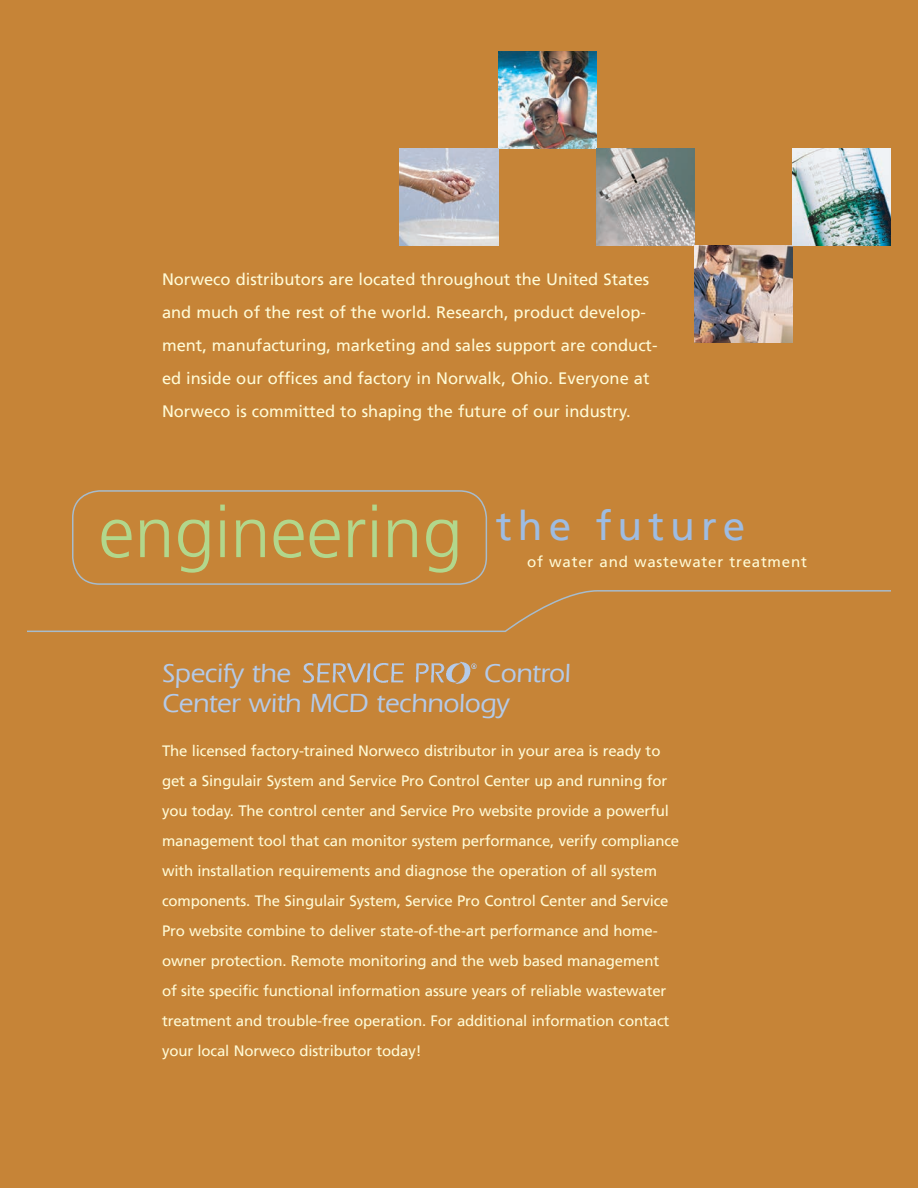
<style>
.page{position:relative;width:918px;height:1188px;background:#c68437}
.page>*{position:absolute;margin:0;border:0;box-sizing:border-box;transform-origin:0 0}
.t1{font:300 72px "Frutiger LT";color:#b2d78c}
.t2{font:40.5px "Frutiger LT";letter-spacing:.15em;color:#9ebce2}
.t3{font:500 27px/30px "Itc Eras";letter-spacing:-.01em;color:#b4cae8}
.t4{font:16.5px/33px "Frutiger LT";color:#fffbd6}
.t5{font:15.15px "Frutiger LT";letter-spacing:.05em;color:#fffbd6}
.specify{font:15px/30px "Frutiger LT";letter-spacing:-.01em;color:#fffbd6}
</style>
<div class="page">
<img style="left:498px;top:51px;width:98px;height:98px">
<img style="left:400px;top:148px;width:98px;height:98px">
<img style="left:596px;top:149px;width:99px;height:97px">
<img style="left:695px;top:246px;width:98px;height:97px">
<img style="left:793px;top:149px;width:98px;height:97px">
<div style="left:72px;top:490px;width:415px;height:95px;border:2px solid #a7bccd;border-radius:27px"></div>
<svg style="left:27px;top:590px;width:864px;height:43px"></svg>
<img style="left:303px;top:661px;width:174px;height:23px">
<p class="t4" style="left:162px;top:263px;width:497px">Norweco distributors are located throughout the United States and much of the rest of the world. Research, product develop&shy;ment, manufacturing, marketing and sales support are conduct&shy;ed inside our offices and factory in Norwalk, Ohio. Everyone at Norweco is committed to shaping the future of our industry.</p>
<p class="t1" style="left:99px;top:492px;width:366px">engineering</p>
<p class="t2" style="left:496px;top:502px;width:251px">the future</p>
<p class="t5" style="left:527px;top:553px;width:281px">of water and wastewater treatment</p>
<p class="t3" style="left:162px;top:659px;width:130px">Specify the</p>
<p class="t3" style="left:162px;top:659px;width:410px;text-indent:322px">Control<br>Center with MCD technology</p>
<p class="specify" style="left:162px;top:736px;width:519px">The licensed factory-trained Norweco distributor in your area is ready to get a Singulair System and Service Pro Control Center up and running for you today. The control center and Service Pro website provide a powerful management tool that can monitor system performance, verify compliance with installation requirements and diagnose the operation of all system components. The Singulair System, Service Pro Control Center and Service Pro website combine to deliver state-of-the-art performance and home&shy;owner protection. Remote monitoring and the web based management<br>of site specific functional information assure years of reliable wastewater treatment and trouble-free operation. For additional information contact your local Norweco distributor today!</p>
</div>
